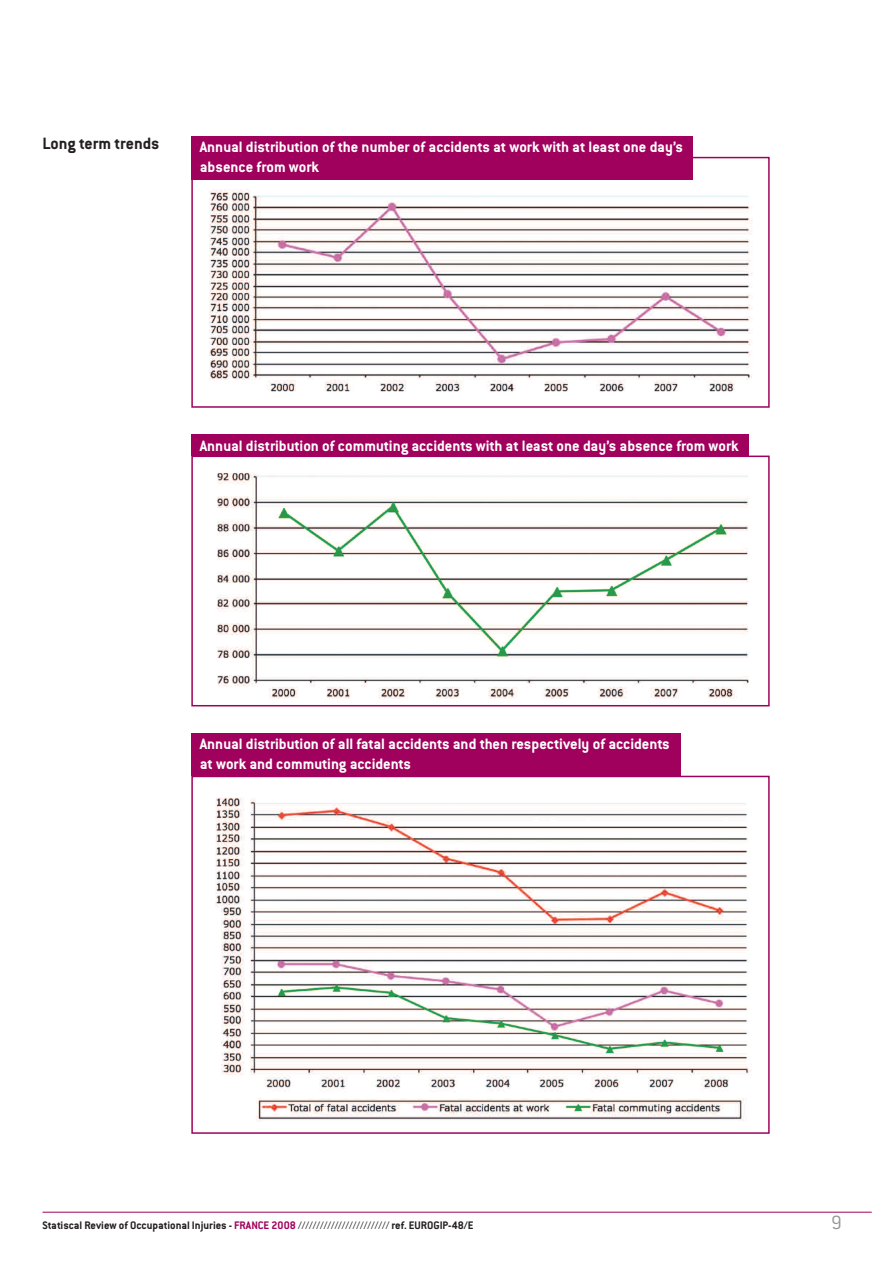
<style>
.page{position:relative;width:893px;height:1263px;background:#fff}
.page>*{position:absolute;margin:0;border:0;box-sizing:border-box;transform-origin:0 0}
.t1{font:300 21px "Conduit ITC";color:#939598}
.t2{font:700 18px "Conduit ITC";color:#231f20}
.t3{font:700 16.5px/19.8px "Conduit ITC";color:#fff}
.t4{font:700 12px "Conduit ITC";color:#231f20}
.s1{color:#a0015c}
.s2{font-weight:300}
</style>
<div class="page">
<hr style="left:43px;top:1212px;width:829px;height:1px;background:#a0015c">
<img style="left:209px;top:189px;width:544px;height:203px">
<div style="left:191px;top:157px;width:579px;height:251px;border:2px solid #a0015c"></div>
<div style="left:191px;top:136px;width:502px;height:44px;background:#a0015c"></div>
<img style="left:217px;top:472px;width:532px;height:227px">
<div style="left:191px;top:456px;width:579px;height:250px;border:2px solid #a0015c"></div>
<div style="left:191px;top:435px;width:557px;height:21px;background:#a0015c"></div>
<img style="left:215px;top:797px;width:536px;height:324px">
<div style="left:191px;top:776px;width:579px;height:358px;border:2px solid #a0015c"></div>
<div style="left:191px;top:733px;width:489px;height:43px;background:#a0015c"></div>
<p class="t2" style="left:43px;top:138px;width:119px">Long term trends</p>
<p class="t3" style="left:200px;top:139px;width:485px">Annual distribution of the number of accidents at work with at least one day’s absence from work</p>
<p class="t3" style="left:200px;top:437px;width:540px">Annual distribution of commuting accidents with at least one day’s absence from work</p>
<p class="t3" style="left:200px;top:736px;width:471px">Annual distribution of all fatal accidents and then respectively of accidents at work and commuting accidents</p>
<p class="t4" style="left:43px;top:1222px;width:433px">Statiscal Review of Occupational Injuries - <span class="s1">FRANCE 2008</span> <span class="s2">/////////////////////////</span> ref. EUROGIP-48/E</p>
<p class="t1" style="left:831px;top:1216px;width:12px">9</p>
</div>
